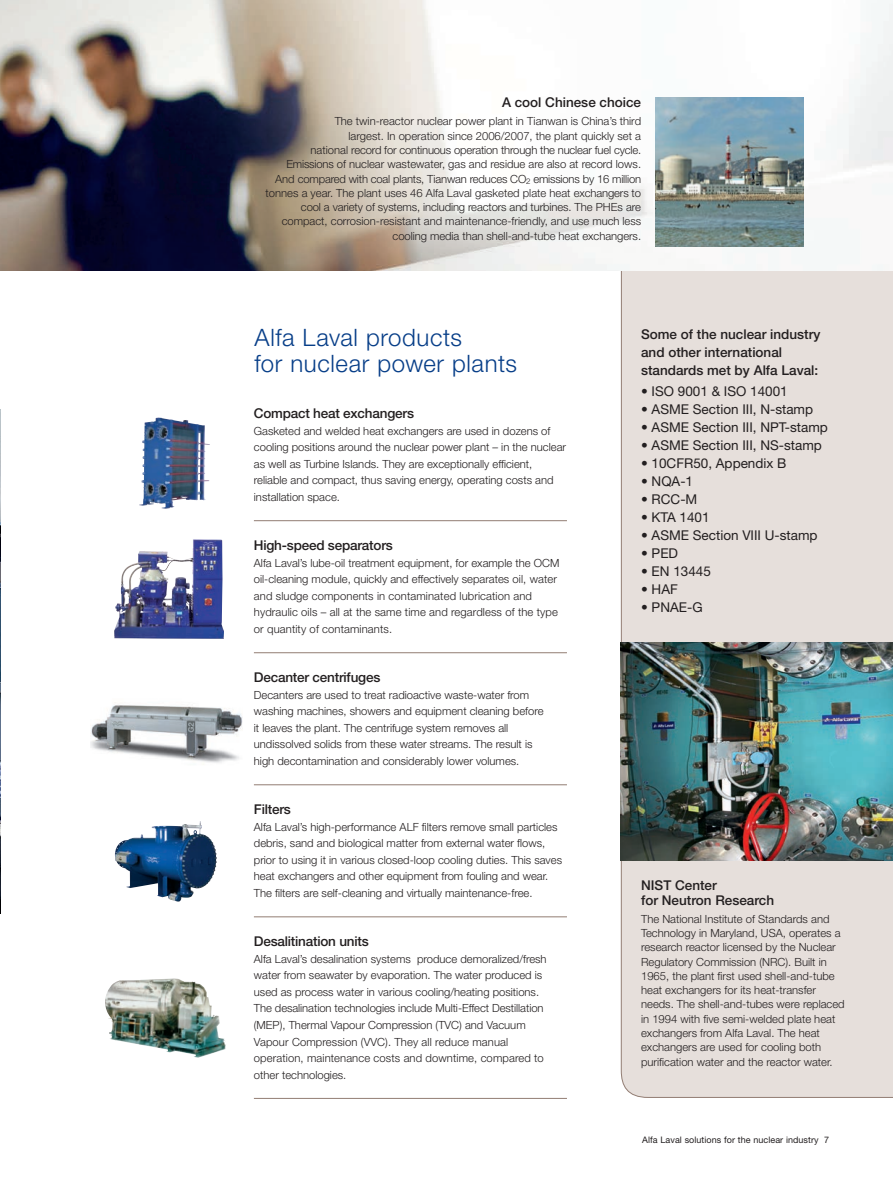
<style>
.page{position:relative;width:893px;height:1191px;background:#fff}
.page>*{position:absolute;margin:0;border:0;box-sizing:border-box;transform-origin:0 0}
.t1{font:300 24px/25.5px "Helvetica Neue LT Std";letter-spacing:.025em;color:#073e88}
.t2{font:500 13.5px/18px "Helvetica Neue LT Std";color:#231f20}
.t3{font:13.5px "Helvetica Neue LT Std";color:#231f20}
.t4{font:300 11.25px/16.5px "Helvetica Neue LT Std";color:#231f20}
.t5{font:9px "Helvetica Neue LT Std";letter-spacing:.005em;color:#231f20}
</style>
<div class="page">
<div style="left:620px;top:270px;width:273px;height:828px;background:#e6dfdb"></div>
<img style="left:139px;top:417px;width:47px;height:92px">
<img style="left:114px;top:539px;width:110px;height:100px">
<img style="left:91px;top:702px;width:152px;height:61px">
<img style="left:105px;top:978px;width:121px;height:79px">
<img style="left:115px;top:822px;width:85px;height:79px">
<img style="left:621px;top:642px;width:272px;height:219px">
<img style="left:1px;top:0;width:892px;height:270px">
<img style="left:655px;top:98px;width:149px;height:149px">
<img style="left:0;top:409px;width:1px;height:504px">
<hr style="left:254px;top:520px;width:313px;height:1px;background:#927d73">
<hr style="left:254px;top:652px;width:313px;height:1px;background:#927d73">
<hr style="left:254px;top:784px;width:313px;height:1px;background:#927d73">
<hr style="left:254px;top:916px;width:313px;height:1px;background:#927d73">
<hr style="left:254px;top:1098px;width:313px;height:1px;background:#927d73">
<p class="t2" style="left:502px;top:94px;width:141px">A cool Chinese choice</p>
<p class="t4" style="left:266px;top:114px;width:377px;line-height:14.2px;text-align:right">The twin-reactor nuclear power plant in Tianwan is China’s third<br>largest. In operation since 2006/2007, the plant quickly set a<br>national record for continuous operation through the nuclear fuel cycle.<br>Emissions of nuclear wastewater, gas and residue are also at record lows.<br>And compared with coal plants, Tianwan reduces CO<sub>2</sub> emissions by 16 million tonnes a year. The plant uses 46 Alfa Laval gasketed plate heat exchangers to cool a variety of systems, including reactors and turbines. The PHEs are compact, corrosion-resistant and maintenance-friendly, and use much less cooling media than shell-and-tube heat exchangers.</p>
<h1 class="t1" style="left:254px;top:324px;width:264px">Alfa Laval products<br>for nuclear power plants</h1>
<p class="t2" style="left:641px;top:325px;width:181px">Some of the nuclear industry and other international standards met by Alfa Laval:</p>
<p class="t3" style="left:641px;top:383px;width:148px">• ISO 9001 &amp; ISO 14001</p>
<p class="t3" style="left:641px;top:401px;width:174px">• ASME Section III, N-stamp</p>
<p class="t3" style="left:641px;top:419px;width:188px">• ASME Section III, NPT-stamp</p>
<p class="t3" style="left:641px;top:437px;width:182px">• ASME Section III, NS-stamp</p>
<p class="t3" style="left:641px;top:455px;width:147px">• 10CFR50, Appendix B</p>
<p class="t3" style="left:641px;top:473px;width:54px">• NQA-1</p>
<p class="t3" style="left:641px;top:491px;width:58px">• RCC-M</p>
<p class="t3" style="left:641px;top:509px;width:70px">• KTA 1401</p>
<p class="t3" style="left:641px;top:527px;width:178px">• ASME Section VIII U-stamp</p>
<p class="t3" style="left:641px;top:545px;width:39px">• PED</p>
<p class="t3" style="left:641px;top:563px;width:71px">• EN 13445</p>
<p class="t3" style="left:641px;top:581px;width:38px">• HAF</p>
<p class="t3" style="left:641px;top:599px;width:63px">• PNAE-G</p>
<p class="t2" style="left:254px;top:404px;width:162px">Compact heat exchangers</p>
<p class="t4" style="left:254px;top:422px;width:314px">Gasketed and welded heat exchangers are used in dozens of cooling positions around the nuclear power plant – in the nuclear as well as Turbine Islands. They are exceptionally efficient, reliable and compact, thus saving energy, operating costs and installation space.</p>
<p class="t2" style="left:254px;top:536px;width:141px">High-speed separators</p>
<p class="t4" style="left:254px;top:554px;width:307px">Alfa Laval’s lube-oil treatment equipment, for example the OCM oil-cleaning module, quickly and effectively separates oil, water and sludge components in contaminated lubrication and hydraulic oils – all at the same time and regardless of the type or quantity of contaminants.</p>
<p class="t2" style="left:254px;top:668px;width:128px">Decanter centrifuges</p>
<p class="t4" style="left:254px;top:686px;width:291px">Decanters are used to treat radioactive waste-water from washing machines, showers and equipment cleaning before it leaves the plant. The centrifuge system removes all undissolved solids from these water streams. The result is high decontamination and considerably lower volumes.</p>
<p class="t2" style="left:254px;top:800px;width:39px">Filters</p>
<p class="t4" style="left:254px;top:818px;width:310px">Alfa Laval’s high-performance ALF filters remove small particles debris, sand and biological matter from external water flows, prior to using it in various closed-loop cooling duties. This saves heat exchangers and other equipment from fouling and wear.<br>The filters are self-cleaning and virtually maintenance-free.</p>
<p class="t2" style="left:254px;top:932px;width:116px">Desalitination units</p>
<p class="t4" style="left:254px;top:950px;width:294px">Alfa Laval’s desalination systems produce demoralized/fresh water from seawater by evaporation. The water produced is used as process water in various cooling/heating positions.<br>The desalination technologies include Multi-Effect Destillation (MEP), Thermal Vapour Compression (TVC) and Vacuum Vapour Compression (VVC). They all reduce manual operation, maintenance costs and downtime, compared to other technologies.</p>
<p class="t2" style="left:641px;top:878px;width:135px;line-height:14.2px">NIST Center<br>for Neutron Research</p>
<p class="t4" style="left:641px;top:911px;width:205px;line-height:14.2px">The National Institute of Standards and Technology in Maryland, USA, operates a research reactor licensed by the Nuclear Regulatory Commission (NRC). Built in 1965, the plant first used shell-and-tube heat exchangers for its heat-transfer needs. The shell-and-tubes were replaced in 1994 with five semi-welded plate heat exchangers from Alfa Laval. The heat exchangers are used for cooling both purification water and the reactor water.</p>
<p class="t5" style="left:642px;top:1134px;width:188px">Alfa Laval solutions for the nuclear industry 7</p>
</div>
